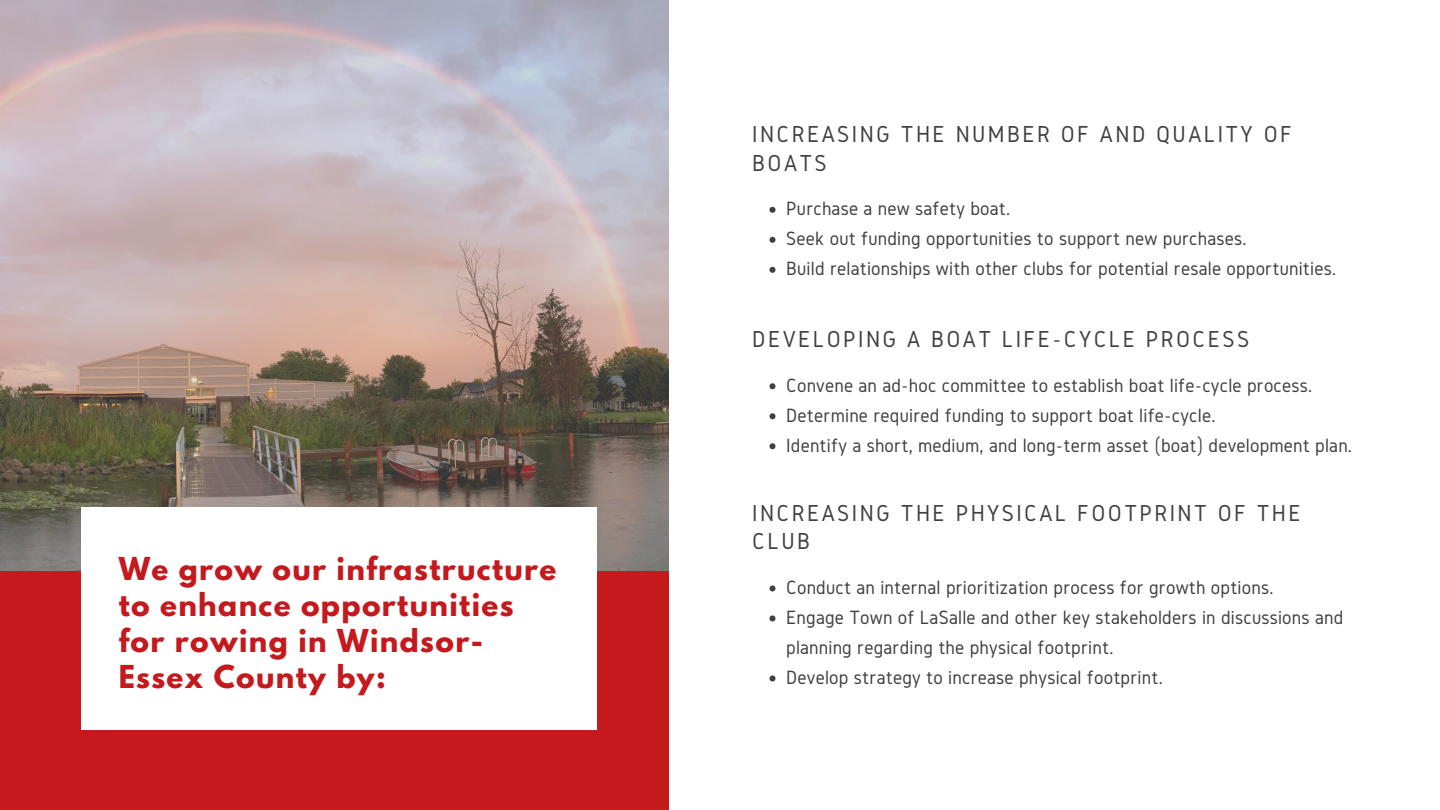
<style>
.page{position:relative;width:1440px;height:810px;background:#c4191d}
.page>*{position:absolute;margin:0;border:0;box-sizing:border-box;transform-origin:0 0}
.t1{font:700 28px/36px "League Spartan";letter-spacing:.05em;color:#c4191d}
.t2{font:24px/28.5px "Gidole";letter-spacing:.1em;color:#404040}
.t3{font:20px/30px "Gidole";letter-spacing:.01em;color:#404040}
</style>
<div class="page">
<img style="left:0;top:0;width:670px;height:570px">
<div style="left:670px;top:0;width:770px;height:810px;background:#fff"></div>
<svg style="left:769px;top:207px;width:6px;height:6px"></svg>
<svg style="left:769px;top:237px;width:6px;height:6px"></svg>
<svg style="left:769px;top:267px;width:6px;height:6px"></svg>
<svg style="left:769px;top:383px;width:6px;height:6px"></svg>
<svg style="left:769px;top:413px;width:6px;height:6px"></svg>
<svg style="left:769px;top:443px;width:6px;height:6px"></svg>
<svg style="left:769px;top:585px;width:6px;height:6px"></svg>
<svg style="left:769px;top:615px;width:6px;height:6px"></svg>
<svg style="left:769px;top:675px;width:6px;height:6px"></svg>
<div style="left:81px;top:507px;width:516px;height:222px;background:#fff"></div>
<p class="t1" style="left:119px;top:554px;width:439px">We grow our infrastructure to enhance opportunities for rowing in Windsor-<br>Essex County by:</p>
<p class="t2" style="left:752px;top:119px;width:541px">INCREASING THE NUMBER OF AND QUALITY OF<br>BOATS</p>
<p class="t3" style="left:786px;top:193px;width:226px">Purchase a new safety boat.</p>
<p class="t3" style="left:786px;top:223px;width:462px">Seek out funding opportunities to support new purchases.</p>
<p class="t3" style="left:786px;top:253px;width:551px">Build relationships with other clubs for potential resale opportunities.</p>
<p class="t2" style="left:752px;top:324px;width:499px">DEVELOPING A BOAT LIFE-CYCLE PROCESS</p>
<p class="t3" style="left:786px;top:370px;width:528px">Convene an ad-hoc committee to establish boat life-cycle process.</p>
<p class="t3" style="left:786px;top:400px;width:431px">Determine required funding to support boat life-cycle.</p>
<p class="t3" style="left:786px;top:430px;width:567px">Identify a short, medium, and long-term asset (boat) development plan.</p>
<p class="t2" style="left:752px;top:498px;width:550px">INCREASING THE PHYSICAL FOOTPRINT OF THE<br>CLUB</p>
<p class="t3" style="left:786px;top:572px;width:489px">Conduct an internal prioritization process for growth options.</p>
<p class="t3" style="left:786px;top:602px;width:559px">Engage Town of LaSalle and other key stakeholders in discussions and planning regarding the physical footprint.</p>
<p class="t3" style="left:786px;top:662px;width:378px">Develop strategy to increase physical footprint.</p>
</div>
